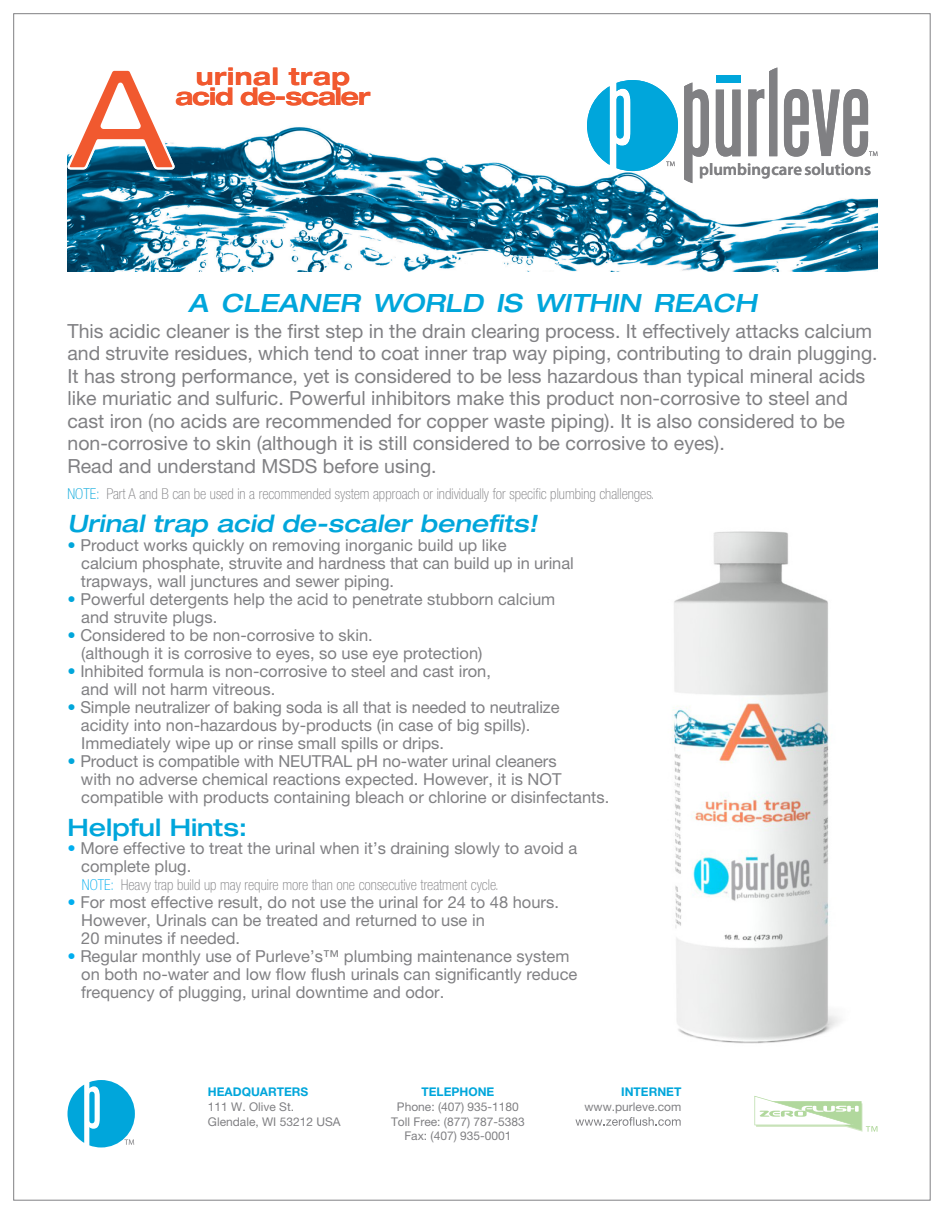
<style>
.page{position:relative;width:945px;height:1215px;background:#fff}
.page>*{position:absolute;margin:0;border:0;box-sizing:border-box;transform-origin:0 0}
.t1{font:italic 500 expanded 25.2px "Helvetica Neue LT Pro";color:#00a6db}
.t2{font:italic 500 expanded 24px "Helvetica Neue LT Pro";color:#00a6db}
.t3{font:700 expanded 24px "Helvetica Neue LT Pro";letter-spacing:-.045em;color:#f1592f}
.t4{font:500 expanded 24px "Helvetica Neue LT Pro";color:#00a6db}
.t5{font:700 expanded 24px "Helvetica Neue LT Pro";letter-spacing:.025em;color:#f1592f}
.t6{font:19.5px/22.5px "Helvetica Neue LT Pro";color:#808083}
.t7{font:600 16.8px "Myriad Pro";color:#808083}
.t8{font:16.5px/18px "Helvetica Neue LT Pro";color:#808083}
.t9{font:100 condensed 15px "Helvetica Neue LT Pro";color:#808083}
.t10{font:12px/14.4px "Helvetica Neue LT Pro";color:#808083}
.t11{font:12px "Helvetica Neue LT Pro";color:#231f20}
.t12{font:700 12px "Helvetica Neue LT Pro";color:#00a6db}
.s1{color:#00a6db}
.s2{color:#00aeef}
</style>
<div class="page">
<img style="left:68px;top:68px;width:810px;height:204px">
<img style="left:672px;top:531px;width:168px;height:513px">
<svg style="left:716px;top:90px;width:24px;height:67px"></svg>
<div style="left:716px;top:75px;width:25px;height:8px;background:#00a6db"></div>
<svg style="left:748px;top:68px;width:29px;height:88px"></svg>
<svg style="left:684px;top:83px;width:25px;height:100px"></svg>
<svg style="left:784px;top:89px;width:93px;height:68px"></svg>
<svg style="left:587px;top:80px;width:91px;height:91px"></svg>
<svg style="left:67px;top:68px;width:110px;height:103px"></svg>
<svg style="left:575px;top:1117px;width:106px;height:9px"></svg>
<svg style="left:754px;top:1096px;width:124px;height:36px"></svg>
<svg style="left:67px;top:1080px;width:68px;height:67px"></svg>
<p class="t5" style="left:196px;top:61px;width:156px">urinal trap</p>
<p class="t3" style="left:176px;top:81px;width:196px">acid de-scaler</p>
<p class="t7" style="left:699px;top:159px;width:173px">plumbing care solutions</p>
<p class="t1" style="left:188px;top:288px;width:576px">A CLEANER WORLD IS WITHIN REACH</p>
<p class="t6" style="left:68px;top:319px;width:812px">This acidic cleaner is the first step in the drain clearing process. It effectively attacks calcium and struvite residues, which tend to coat inner trap way piping, contributing to drain plugging.<br>It has strong performance, yet is considered to be less hazardous than typical mineral acids like muriatic and sulfuric. Powerful inhibitors make this product non-corrosive to steel and cast iron (no acids are recommended for copper waste piping). It is also considered to be non-corrosive to skin (although it is still considered to be corrosive to eyes).<br>Read and understand MSDS before using.</p>
<p class="t9" style="left:68px;top:486px;width:588px"><span class="s1">NOTE:</span> Part A and B can be used in a recommended system approach or individually for specific plumbing challenges.</p>
<p class="t2" style="left:68px;top:509px;width:476px">Urinal trap acid de-scaler benefits!</p>
<p class="t8" style="left:81px;top:536px;width:494px;text-indent:-13px"><span class="s1">•</span> Product works quickly on removing inorganic build up like<br>calcium phosphate, struvite and hardness that can build up in urinal trapways, wall junctures and sewer piping.</p>
<p class="t8" style="left:68px;top:590px;width:489px"><span class="s1">•</span> Powerful detergents help the acid to penetrate stubborn calcium</p>
<p class="t8" style="left:81px;top:608px;width:138px">and struvite plugs.</p>
<p class="t8" style="left:81px;top:626px;width:403px;text-indent:-14px"><span class="s1">•</span> Considered to be non-corrosive to skin.<br>(although it is corrosive to eyes, so use eye protection)</p>
<p class="t8" style="left:81px;top:662px;width:411px;text-indent:-14px"><span class="s1">•</span> Inhibited formula is non-corrosive to steel and cast iron, and will not harm vitreous.</p>
<p class="t8" style="left:81px;top:698px;width:480px;text-indent:-13px"><span class="s1">•</span> Simple neutralizer of baking soda is all that is needed to neutralize acidity into non-hazardous by-products (in case of big spills).<br>Immediately wipe up or rinse small spills or drips.</p>
<p class="t8" style="left:68px;top:752px;width:496px;text-align:right"><span class="s1">•</span> Product is compatible with NEUTRAL pH no-water urinal cleaners with no adverse chemical reactions expected. However, it is NOT</p>
<p class="t8" style="left:81px;top:788px;width:530px">compatible with products containing bleach or chlorine or disinfectants.</p>
<p class="t4" style="left:68px;top:812px;width:181px">Helpful Hints:</p>
<p class="t8" style="left:68px;top:839px;width:511px"><span class="s2">•</span> More effective to treat the urinal when it’s draining slowly to avoid a</p>
<p class="t8" style="left:81px;top:857px;width:112px">complete plug.</p>
<p class="t9" style="left:82px;top:876px;width:419px"><span class="s2">NOTE:</span> Heavy trap build up may require more than one consecutive treatment cycle.</p>
<p class="t8" style="left:68px;top:893px;width:493px"><span class="s2">•</span> For most effective result, do not use the urinal for 24 to 48 hours.</p>
<p class="t8" style="left:81px;top:911px;width:405px">However, Urinals can be treated and returned to use in</p>
<p class="t8" style="left:81px;top:929px;width:160px">20 minutes if needed.</p>
<p class="t8" style="left:68px;top:947px;width:504px"><span class="s2">•</span> Regular monthly use of Purleve’s™ plumbing maintenance system</p>
<p class="t8" style="left:81px;top:965px;width:498px">on both no-water and low flow flush urinals can significantly reduce</p>
<p class="t8" style="left:81px;top:983px;width:365px">frequency of plugging, urinal downtime and odor.</p>
<p class="t12" style="left:208px;top:1084px;width:102px">HEADQUARTERS</p>
<p class="t12" style="left:231px;top:1084px;width:102px">HEADQUA TERS</p>
<p class="t12" style="left:421px;top:1084px;width:74px">TELEPHONE</p>
<p class="t12" style="left:414px;top:1084px;width:74px">TELEPHONE</p>
<p class="t12" style="left:621px;top:1084px;width:62px">INTERNET</p>
<p class="t12" style="left:598px;top:1084px;width:62px">INTERNET</p>
<p class="t11" style="left:231px;top:1100px;width:88px">111 W. Olive St.</p>
<p class="t11" style="left:231px;top:1114px;width:134px">Glendale, WI 53212 USA</p>
<p class="t10" style="left:208px;top:1100px;width:134px">111 W. Olive St.<br>Glendale, WI 53212 USA</p>
<p class="t11" style="left:414px;top:1100px;width:124px">Phone: (407) 935-1180</p>
<p class="t11" style="left:414px;top:1114px;width:135px">Toll Free: (877) 787-5383</p>
<p class="t11" style="left:414px;top:1129px;width:109px">Fax: (407) 935-0001</p>
<p class="t10" style="left:391px;top:1100px;width:135px;text-align:center">Phone: (407) 935-1180<br>Toll Free: (877) 787-5383<br>Fax: (407) 935-0001</p>
<p class="t11" style="left:598px;top:1100px;width:98px">www.purl ve.com</p>
<p class="t10" style="left:585px;top:1100px;width:98px">www.purleve.com</p>
</div>
